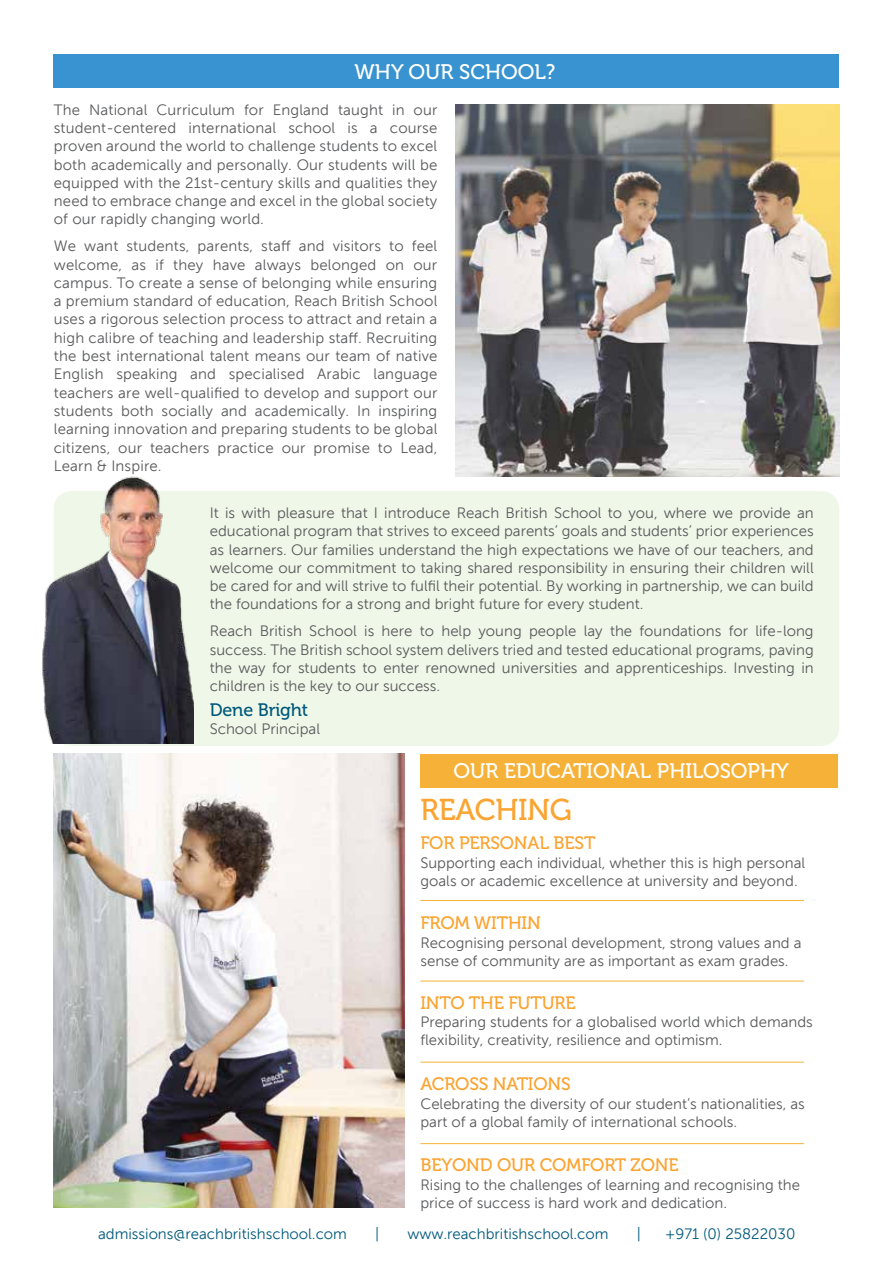
<style>
.page{position:relative;width:893px;height:1263px;background:#fff}
.page>*{position:absolute;margin:0;border:0;box-sizing:border-box;transform-origin:0 0}
.t1{font:30px "Museo 500";letter-spacing:-.01em;color:#faa431}
.t2{font:21px "Museo 500";color:#fff}
.t3{font:18px "Museo 500";letter-spacing:-.01em;color:#faa431}
.t4{font:18px "Museo 500";letter-spacing:-.01em;color:#00597b}
.t5{font:15px/18.3px "Museo Sans 300";letter-spacing:.01em;color:#58595b}
.t6{font:15px "Museo Sans 300";color:#00597b}
</style>
<div class="page">
<div style="left:54px;top:491px;width:785px;height:255px;background:#eff7e8;border-radius:18px"></div>
<img style="left:54px;top:754px;width:350px;height:453px">
<img style="left:456px;top:104px;width:383px;height:372px">
<div style="left:420px;top:754px;width:417px;height:33px;background:#f6b238"></div>
<div style="left:54px;top:54px;width:785px;height:33px;background:#3893d0"></div>
<img style="left:42px;top:476px;width:151px;height:267px">
<hr style="left:420px;top:900px;width:384px;height:1px;background:#f6b238">
<hr style="left:420px;top:981px;width:384px;height:1px;background:#f6b238">
<hr style="left:420px;top:1062px;width:384px;height:1px;background:#f6b238">
<hr style="left:420px;top:1143px;width:384px;height:1px;background:#f6b238">
<p class="t5" style="left:54px;top:100px;width:28px">The</p>
<p class="t5" style="left:89px;top:100px;width:60px">National</p>
<p class="t5" style="left:156px;top:100px;width:80px">Curriculum</p>
<p class="t5" style="left:244px;top:100px;width:21px">for</p>
<p class="t5" style="left:273px;top:100px;width:58px">England</p>
<h2 class="t2" style="left:355px;top:60px;width:202px">WHY OUR SCHOOL?</h2>
<p class="t5" style="left:338px;top:100px;width:47px">taught</p>
<p class="t5" style="left:392px;top:100px;width:14px">in</p>
<p class="t5" style="left:414px;top:100px;width:25px">our</p>
<p class="t5" style="left:54px;top:119px;width:385px">student-centered<br>proven around the world to challenge students to excel both academically and personally. Our students will be equipped with the 21st-century skills and qualities they need to embrace change and excel in the global society of our rapidly changing world.</p>
<p class="t5" style="left:412px;top:237px;width:27px">feel</p>
<p class="t5" style="left:188px;top:119px;width:89px">international</p>
<p class="t5" style="left:288px;top:119px;width:48px">school</p>
<p class="t5" style="left:347px;top:119px;width:12px">is</p>
<p class="t5" style="left:370px;top:119px;width:9px">a</p>
<p class="t5" style="left:390px;top:119px;width:49px">course</p>
<p class="t5" style="left:261px;top:237px;width:31px">staff</p>
<p class="t5" style="left:54px;top:237px;width:24px">We</p>
<p class="t5" style="left:126px;top:237px;width:65px">students,</p>
<p class="t5" style="left:299px;top:237px;width:27px">and</p>
<p class="t5" style="left:333px;top:237px;width:50px">visitors</p>
<p class="t5" style="left:84px;top:237px;width:36px">want</p>
<p class="t5" style="left:198px;top:237px;width:57px">parents,</p>
<p class="t5" style="left:389px;top:237px;width:16px">to</p>
<p class="t5" style="left:155px;top:255px;width:10px">if</p>
<p class="t5" style="left:54px;top:255px;width:70px">welcome,</p>
<p class="t5" style="left:54px;top:274px;width:385px">campus. To create a sense of belonging while ensuring</p>
<p class="t5" style="left:54px;top:292px;width:385px">a premium standard of education, Reach British School</p>
<p class="t5" style="left:54px;top:310px;width:385px">uses a rigorous selection process to attract and retain a</p>
<p class="t5" style="left:54px;top:329px;width:385px">high calibre of teaching and leadership staff. Recruiting</p>
<p class="t5" style="left:54px;top:347px;width:385px">the best international talent means our team of native</p>
<p class="t5" style="left:373px;top:365px;width:65px">language</p>
<p class="t5" style="left:173px;top:255px;width:32px">they</p>
<p class="t5" style="left:213px;top:255px;width:34px">have</p>
<p class="t5" style="left:255px;top:255px;width:48px">always</p>
<p class="t5" style="left:310px;top:255px;width:67px">belonged</p>
<p class="t5" style="left:132px;top:255px;width:16px">as</p>
<p class="t5" style="left:386px;top:255px;width:20px">on</p>
<p class="t5" style="left:413px;top:255px;width:25px">our</p>
<p class="t5" style="left:54px;top:365px;width:51px">English</p>
<p class="t5" style="left:54px;top:383px;width:385px">teachers are well-qualified to develop and support our</p>
<p class="t5" style="left:378px;top:402px;width:60px">inspiring</p>
<p class="t5" style="left:116px;top:365px;width:63px">speaking</p>
<p class="t5" style="left:190px;top:365px;width:27px">and</p>
<p class="t5" style="left:229px;top:365px;width:77px">specialised</p>
<p class="t5" style="left:317px;top:365px;width:45px">Arabic</p>
<p class="t5" style="left:54px;top:402px;width:61px">students</p>
<p class="t5" style="left:54px;top:420px;width:385px">learning innovation and preparing students to be global</p>
<p class="t5" style="left:400px;top:438px;width:38px">Lead,</p>
<p class="t5" style="left:121px;top:402px;width:34px">both</p>
<p class="t5" style="left:162px;top:402px;width:53px">socially</p>
<p class="t5" style="left:221px;top:402px;width:27px">and</p>
<p class="t5" style="left:255px;top:402px;width:96px">academically.</p>
<p class="t5" style="left:357px;top:402px;width:15px">In</p>
<p class="t5" style="left:54px;top:438px;width:109px">citizens,<br>Learn &amp; Inspire.</p>
<p class="t5" style="left:150px;top:438px;width:61px">teachers</p>
<p class="t5" style="left:218px;top:438px;width:58px">practice</p>
<p class="t5" style="left:313px;top:438px;width:58px">promise</p>
<p class="t5" style="left:378px;top:438px;width:16px">to</p>
<p class="t5" style="left:118px;top:438px;width:25px">our</p>
<p class="t5" style="left:282px;top:438px;width:25px">our</p>
<p class="t5" style="left:210px;top:504px;width:605px;text-align:justify">It is with pleasure that I introduce Reach British School to you, where we provide an educational program that strives to exceed parents’ goals and students’ prior experiences as learners. Our families understand the high expectations we have of our teachers, and welcome our commitment to taking shared responsibility in ensuring their children will be cared for and will strive to fulfil their potential. By working in partnership, we can build the foundations for a strong and bright future for every student.</p>
<p class="t5" style="left:755px;top:622px;width:60px">life-long</p>
<p class="t5" style="left:309px;top:622px;width:49px">School</p>
<p class="t5" style="left:639px;top:622px;width:83px">foundations</p>
<p class="t5" style="left:729px;top:622px;width:21px">for</p>
<p class="t5" style="left:210px;top:622px;width:605px">Reach<br>success. The British school system delivers tried and tested educational programs, paving the way for students to enter renowned universities and apprenticeships. Investing in children is the key to our success.</p>
<p class="t5" style="left:260px;top:622px;width:44px">British</p>
<p class="t5" style="left:364px;top:622px;width:12px">is</p>
<p class="t5" style="left:382px;top:622px;width:32px">here</p>
<p class="t5" style="left:441px;top:622px;width:31px">help</p>
<p class="t5" style="left:529px;top:622px;width:49px">people</p>
<p class="t5" style="left:584px;top:622px;width:20px">lay</p>
<p class="t5" style="left:610px;top:622px;width:24px">the</p>
<p class="t5" style="left:420px;top:622px;width:16px">to</p>
<p class="t5" style="left:478px;top:622px;width:45px">young</p>
<p class="t4" style="left:210px;top:700px;width:100px">Dene Bright</p>
<p class="t5" style="left:210px;top:720px;width:112px">School Principal</p>
<p class="t6" style="left:98px;top:1225px;width:250px">admissions@reachbritishschool.com</p>
<p class="t6" style="left:375px;top:1225px;width:6px">|</p>
<h2 class="t2" style="left:453px;top:759px;width:337px">OUR EDUCATIONAL PHILOSOPHY</h2>
<h1 class="t1" style="left:420px;top:793px;width:153px">REACHING</h1>
<p class="t3" style="left:420px;top:833px;width:177px">FOR PERSONAL BEST</p>
<p class="t5" style="left:420px;top:853px;width:386px">Supporting each individual, whether this is high personal goals or academic excellence at university and beyond.</p>
<p class="t3" style="left:420px;top:913px;width:122px">FROM WITHIN</p>
<p class="t5" style="left:420px;top:933px;width:383px">Recognising personal development, strong values and a sense of community are as important as exam grades.</p>
<p class="t3" style="left:420px;top:993px;width:157px">INTO THE FUTURE</p>
<p class="t5" style="left:420px;top:1012px;width:394px">Preparing students for a globalised world which demands flexibility, creativity, resilience and optimism.</p>
<p class="t3" style="left:420px;top:1073px;width:152px">ACROSS NATIONS</p>
<p class="t5" style="left:420px;top:1095px;width:386px">Celebrating the diversity of our student s’ nationalities, as part of a global family of international schools.</p>
<p class="t3" style="left:420px;top:1155px;width:260px">BEYOND OUR COMFORT ZONE</p>
<p class="t5" style="left:420px;top:1175px;width:381px">Rising to the challenges of learning and recognising the price of success is hard work and dedication.</p>
<p class="t6" style="left:665px;top:1225px;width:132px">+971 0) ( 25822030</p>
<p class="t6" style="left:637px;top:1225px;width:6px">|</p>
<p class="t6" style="left:408px;top:1225px;width:202px">www.reachbritishschool.com</p>
</div>
